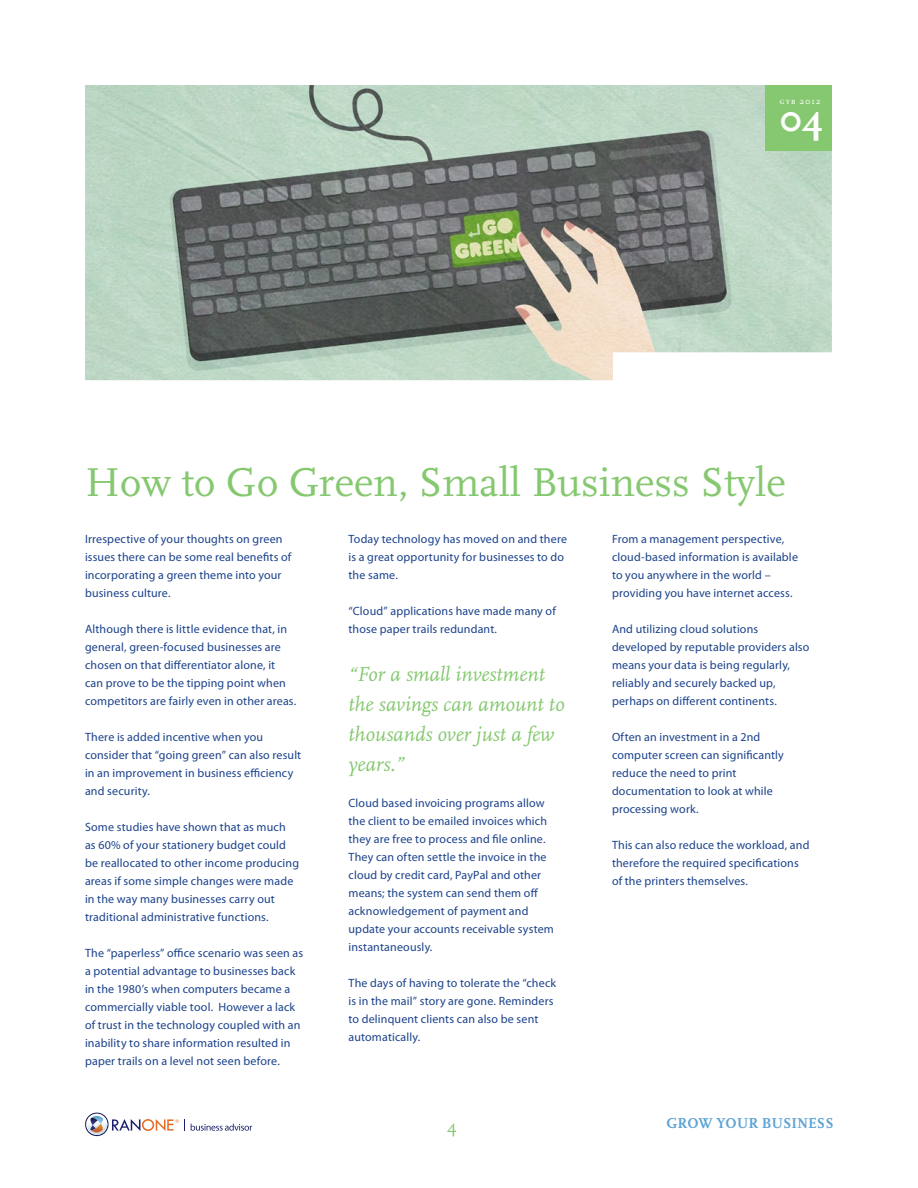
<style>
.page{position:relative;width:918px;height:1188px;background:#fff}
.page>*{position:absolute;margin:0;border:0;box-sizing:border-box;transform-origin:0 0}
.t1{font:42px "Scala";color:#85c86f}
.t2{font:700 40.2px "Scala";color:#fff}
.quote{font:italic 21px/30px "Scala";color:#85c86f}
.t3{font:18px "Scala";color:#85c86f}
.t4{font:700 15px "Scala";color:#5da3d4}
.Body_Copy{font:12px/18px "Myriad Pro";letter-spacing:.015em;color:#1b428b}
.t5{font:9px "Scala Caps";letter-spacing:.1em;color:#fff}
</style>
<div class="page">
<svg style="left:85px;top:1113px;width:94px;height:23px"></svg>
<svg style="left:190px;top:1123px;width:62px;height:8px"></svg>
<img style="left:85px;top:85px;width:747px;height:295px">
<div style="left:765px;top:85px;width:67px;height:65px;background:#85c86f"></div>
<p class="t5" style="left:780px;top:96px;width:43px">gyb 2012</p>
<p class="t2" style="left:779px;top:96px;width:47px">04</p>
<p class="t1" style="left:85px;top:459px;width:702px">How to Go Green, Small Business Style</p>
<p class="Body_Copy" style="left:85px;top:530px;width:208px">Irrespective of your thoughts on green issues there can be some real benefits of incorporating a green theme into your business culture.</p>
<p class="Body_Copy" style="left:85px;top:620px;width:213px">Although there is little evidence that, in general, green-focused businesses are chosen on that differentiator alone, it can prove to be the tipping point when competitors are fairly even in other areas.</p>
<p class="Body_Copy" style="left:85px;top:728px;width:218px">There is added incentive when you consider that “going green” can also result in an improvement in business efficiency and security.</p>
<p class="Body_Copy" style="left:85px;top:818px;width:216px">Some studies have shown that as much as 60% of your stationery budget could be reallocated to other income producing areas if some simple changes were made in the way many businesses carry out traditional administrative functions.</p>
<p class="Body_Copy" style="left:85px;top:944px;width:220px">The “paperless” office scenario was seen as a potential advantage to businesses back in the 1980’s when computers became a commercially viable tool. However a lack of trust in the technology coupled with an inability to share information resulted in paper trails on a level not seen before.</p>
<p class="Body_Copy" style="left:349px;top:530px;width:220px">Today technology has moved on and there is a great opportunity for businesses to do the same.</p>
<p class="Body_Copy" style="left:349px;top:602px;width:209px">“Cloud” applications have made many of those paper trails redundant.</p>
<p class="quote" style="left:349px;top:660px;width:217px">“For a small investment the savings can amount to thousands over just a few years.”</p>
<p class="Body_Copy" style="left:349px;top:794px;width:207px">Cloud based invoicing programs allow the client to be emailed invoices which they are free to process and file online.<br>They can often settle the invoice in the cloud by credit card, PayPal and other means; the system can send them off acknowledgement of payment and update your accounts receivable system instantaneously.</p>
<p class="Body_Copy" style="left:349px;top:974px;width:209px">The days of having to tolerate the “check is in the mail” story are gone. Reminders to delinquent clients can also be sent automatically.</p>
<p class="t3" style="left:447px;top:1116px;width:11px">4</p>
<p class="Body_Copy" style="left:612px;top:530px;width:188px">From a management perspective, cloud-based information is available to you anywhere in the world – providing you have internet access.</p>
<p class="Body_Copy" style="left:612px;top:620px;width:199px">And utilizing cloud solutions developed by reputable providers also means your data is being regularly, reliably and securely backed up, perhaps on different continents.</p>
<p class="Body_Copy" style="left:612px;top:728px;width:173px">Often an investment in a 2nd computer screen can significantly reduce the need to print documentation to look at while processing work.</p>
<p class="Body_Copy" style="left:612px;top:836px;width:199px">This can also reduce the workload, and therefore the required specifications of the printers themselves.</p>
<p class="t4" style="left:666px;top:1115px;width:169px">GROW YOUR BUSINESS</p>
</div>
